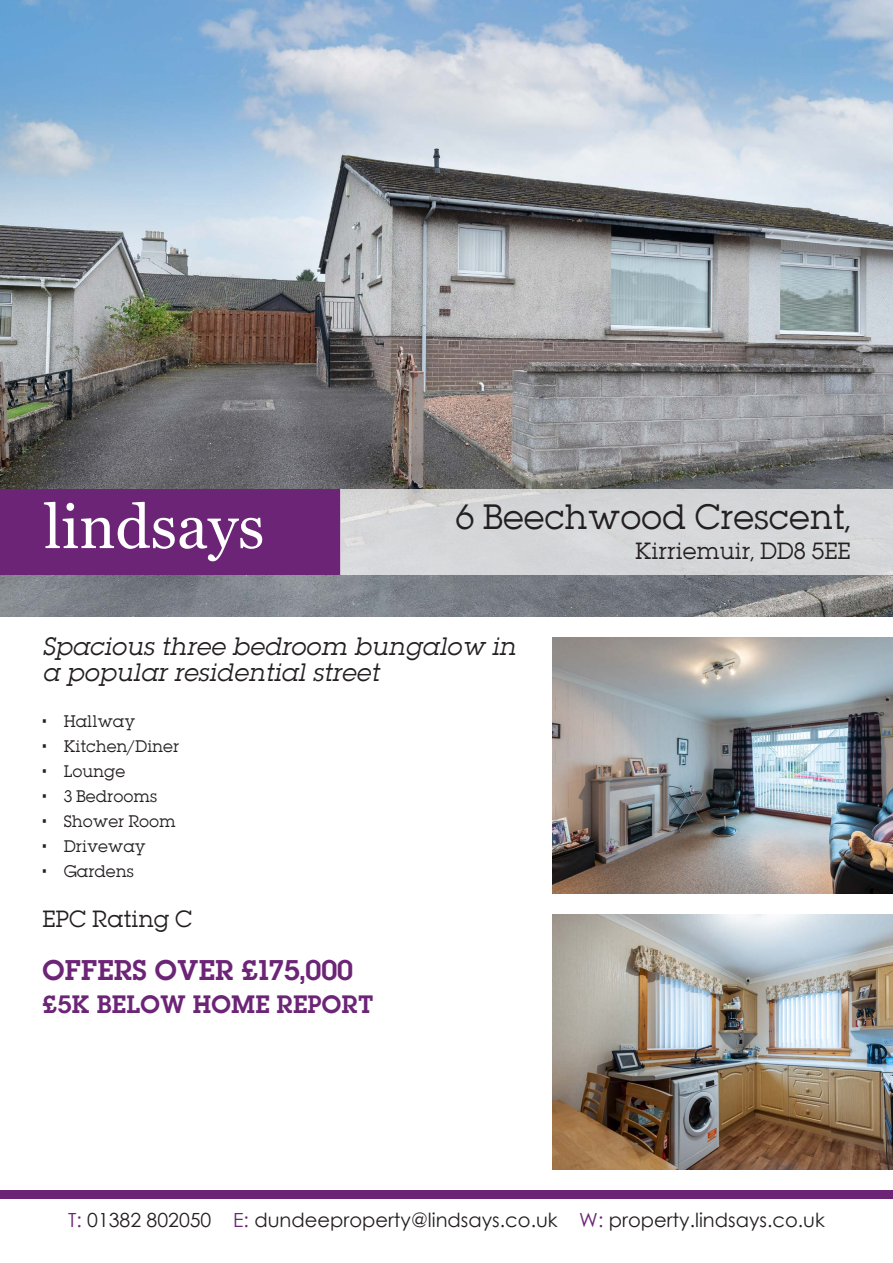
<style>
.page{position:relative;width:893px;height:1263px;background:#fff}
.page>*{position:absolute;margin:0;border:0;box-sizing:border-box;transform-origin:0 0}
.t1{font:31.5px "Lubalin";color:#231f20}
.t2{font:25.5px "Lubalin Demi";color:#6c2476}
.t3{font:italic 22.5px/25.5px "Lubalin";color:#231f20}
.t4{font:22.5px "Lubalin Demi";color:#6c2476}
.t5{font:21px "Lubalin";color:#231f20}
.t6{font:19.5px "Century Gothic";color:#231f20}
.t7{font:15px "Lubalin";color:#231f20}
.s1{color:#6c2476}
</style>
<div class="page">
<img style="left:0;top:0;width:893px;height:617px">
<img style="left:553px;top:638px;width:340px;height:255px">
<img style="left:553px;top:914px;width:340px;height:255px">
<div style="left:0;top:489px;width:340px;height:85px;background:#6c2476"></div>
<svg style="left:44px;top:502px;width:218px;height:59px"></svg>
<div style="left:0;top:1191px;width:893px;height:8px;background:#6c2476"></div>
<div style="left:340px;top:489px;width:553px;height:85px;background:#d5d6d8"></div>
<h1 class="t1" style="left:455px;top:496px;width:397px">6 Beechwood Crescent,</h1>
<p class="t5" style="left:635px;top:536px;width:217px">Kirriemuir, DD8 5EE</p>
<p class="t3" style="left:43px;top:634px;width:475px">Spacious three bedroom bungalow in a popular residential street</p>
<p class="t7" style="left:43px;top:711px;width:94px">• Hallway</p>
<p class="t7" style="left:43px;top:736px;width:138px">• Kitchen/Diner</p>
<p class="t7" style="left:43px;top:761px;width:84px">• Lounge</p>
<p class="t7" style="left:43px;top:786px;width:116px">• 3 Bedrooms</p>
<p class="t7" style="left:43px;top:811px;width:135px">• Shower Room</p>
<p class="t7" style="left:43px;top:836px;width:105px">• Driveway</p>
<p class="t7" style="left:43px;top:861px;width:93px">• Gardens</p>
<p class="t5" style="left:43px;top:904px;width:151px">EPC Rating C</p>
<h2 class="t2" style="left:43px;top:951px;width:312px">OFFERS OVER £175,000</h2>
<p class="t4" style="left:43px;top:988px;width:332px">£5K BELOW HOME REPORT</p>
<p class="t6" style="left:68px;top:1206px;width:758px"><span class="s1">T:</span> 01382 802050 <span class="s1">E:</span> dundeeproperty@lindsays.co.uk <span class="s1">W:</span> property.lindsays.co.uk</p>
</div>
